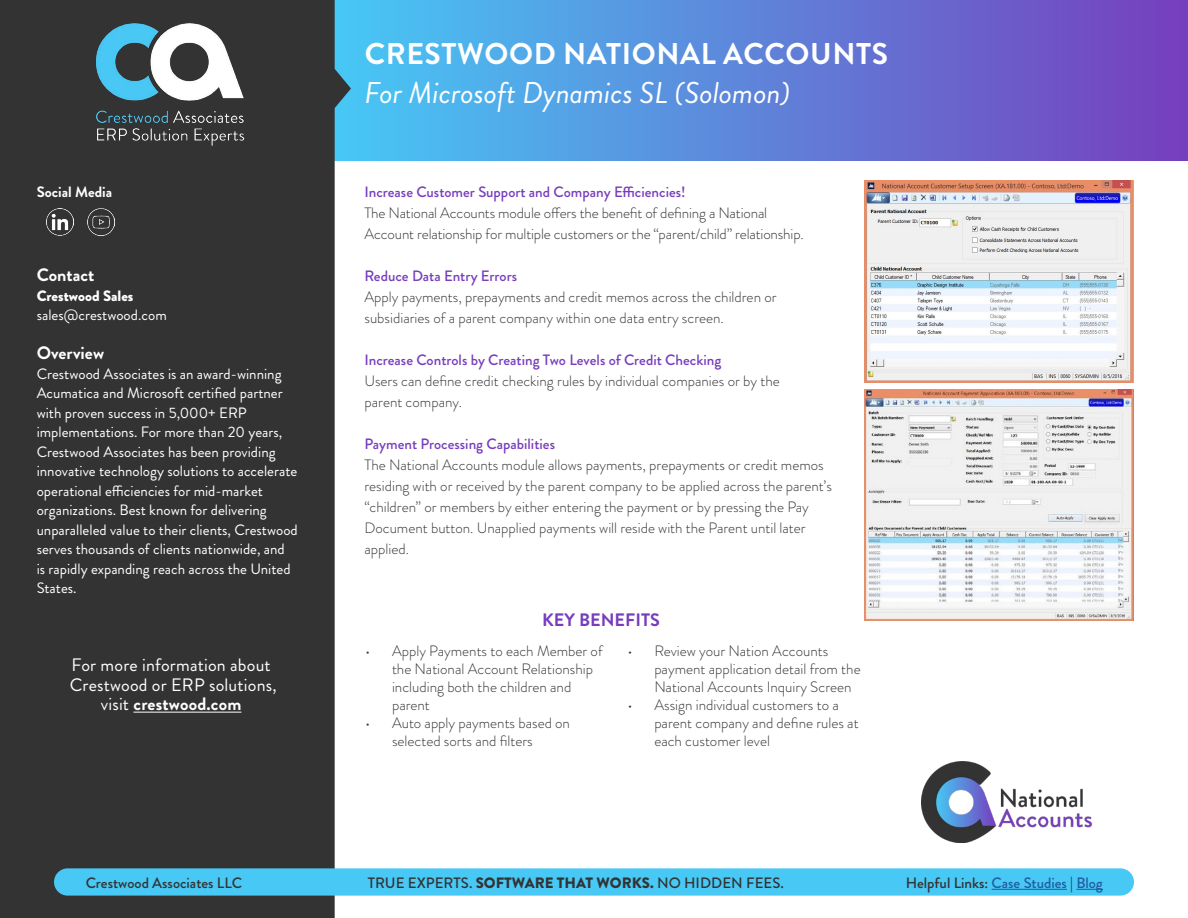
<style>
.page{position:relative;width:1188px;height:918px;background:#fff}
.page>*{position:absolute;margin:0;border:0;box-sizing:border-box;transform-origin:0 0}
.t1{font:italic 30px "Brandon Grotesque";color:#fff}
.t2{font:700 30px "Brandon Grotesque";letter-spacing:.02em;color:#fff}
.t3{font:18px/19.5px "Brandon Grotesque";letter-spacing:.01em;color:#fff;text-align:center}
.t4{font:700 18px "Brandon Grotesque";color:#fff}
.t5{font:700 18px "Brandon Grotesque";color:#773dbd}
.t6{font:300 15px/18px "Brandon Grotesque";color:#333}
.t7{font:15px/19.5px "Brandon Grotesque";color:#fff}
.t8{font:500 15px "Brandon Grotesque";color:#773dbd}
.t9{font:500 15px "Brandon Grotesque";color:#333}
.t10{font:500 15px "Brandon Grotesque";color:#215e9e}
.t11{font:900 15px "Brandon Grotesque";color:#fff}
.t12{font:700 15px "Brandon Grotesque";color:#fff}
.s1{font-weight:700}
.s2{font-weight:900}
.s3{color:#333}
</style>
<div class="page">
<div style="left:333px;top:0;width:855px;height:161px;background:linear-gradient(to right,#47c8f5,#773ebd)"></div>
<div style="left:0;top:0;width:351px;height:918px;background:#333"></div>
<div style="left:54px;top:868px;width:1080px;height:28px;background:#47c8f5;border-radius:14px"></div>
<img style="left:96px;top:22px;width:148px;height:125px">
<hr style="left:134px;top:712px;width:107px;height:1px;background:#fff">
<img style="left:46px;top:208px;width:28px;height:28px">
<img style="left:88px;top:208px;width:27px;height:28px">
<hr style="left:992px;top:889px;width:75px;height:1px;background:#215e9e">
<svg style="left:1076px;top:889px;width:27px;height:1px"></svg>
<img style="left:921px;top:761px;width:172px;height:82px">
<img style="left:864px;top:180px;width:270px;height:202px">
<img style="left:864px;top:389px;width:270px;height:232px">
<h1 class="t2" style="left:365px;top:33px;width:525px">CRESTWOOD NATIONAL ACCOUNTS</h1>
<p class="t12" style="left:37px;top:182px;width:77px">Social Media</p>
<p class="t4" style="left:37px;top:263px;width:59px">Contact</p>
<p class="t11" style="left:37px;top:285px;width:98px">Crestwood Sales</p>
<p class="t7" style="left:37px;top:306px;width:132px">sales@crestwood.com</p>
<p class="t4" style="left:37px;top:341px;width:69px">Overview</p>
<p class="t7" style="left:37px;top:364px;width:263px">Crestwood Associates is an award-winning Acumatica and Microsoft certified partner with proven success in 5,000+ ERP implementations. For more than 20 years, Crestwood Associates has been providing innovative technology solutions to accelerate operational efficiencies for mid-market organizations. Best known for delivering unparalleled value to their clients, Crestwood serves thousands of clients nationwide, and<br>is rapidly expanding reach across the United States.</p>
<p class="t3" style="left:70px;top:656px;width:208px">For more information about<br>Crestwood or ERP solutions, visit <span class="s1">crestwood.com</span></p>
<h1 class="t1" style="left:364px;top:72px;width:427px">For Microsoft Dynamics SL (Solomon)</h1>
<p class="t8" style="left:364px;top:182px;width:323px">Increase Customer Support and Company Efficiencies!</p>
<p class="t6" style="left:364px;top:203px;width:441px;line-height:21px">The National Accounts module offers the benefit of defining a National<br>Account relationship for multiple customers or the “parent/child” relationship.</p>
<p class="t8" style="left:364px;top:266px;width:154px">Reduce Data Entry Errors</p>
<p class="t6" style="left:364px;top:287px;width:414px;line-height:21px">Apply payments, prepayments and credit memos across the children or subsidiaries of a parent company within one data entry screen.</p>
<p class="t8" style="left:364px;top:350px;width:358px">Increase Controls by Creating Two Levels of Credit Checking</p>
<p class="t6" style="left:364px;top:371px;width:417px;line-height:21px">Users can define credit checking rules by individual companies or by the parent company.</p>
<p class="t8" style="left:364px;top:434px;width:192px">Payment Processing Capabilities</p>
<p class="t6" style="left:364px;top:455px;width:469px;line-height:21px">The National Accounts module allows payments, prepayments or credit memos residing with or received by the parent company to be applied across the parent’s “children” or members by either entering the payment or by pressing the Pay Document button. Unapplied payments will reside with the Parent until later applied.</p>
<p class="t5" style="left:542px;top:607px;width:119px">KEY BENEFITS</p>
<p class="t6" style="left:392px;top:642px;width:212px;text-indent:-27px">• Apply Payments to each Member of the National Account Relationship including both the children and parent</p>
<p class="t6" style="left:392px;top:714px;width:180px;text-indent:-27px">• Auto apply payments based on selected sorts and filters</p>
<p class="t6" style="left:654px;top:642px;width:208px;text-indent:-27px">• Review your Nation Accounts payment application detail from the<br>National Accounts Inquiry Screen</p>
<p class="t6" style="left:654px;top:696px;width:206px;text-indent:-27px">• Assign individual customers to a parent company and define rules at each customer level</p>
<p class="t9" style="left:86px;top:872px;width:158px">Crestwood Associates LLC</p>
<p class="t9" style="left:368px;top:872px;width:418px">TRUE EXPERTS. <span class="s2">SOFTWARE THAT WORKS.</span> NO HIDDEN FEES.</p>
<p class="t10" style="left:906px;top:872px;width:198px"><span class="s3">Helpful Links:</span> Case Studies <span class="s3">|</span> Blog</p>
</div>
